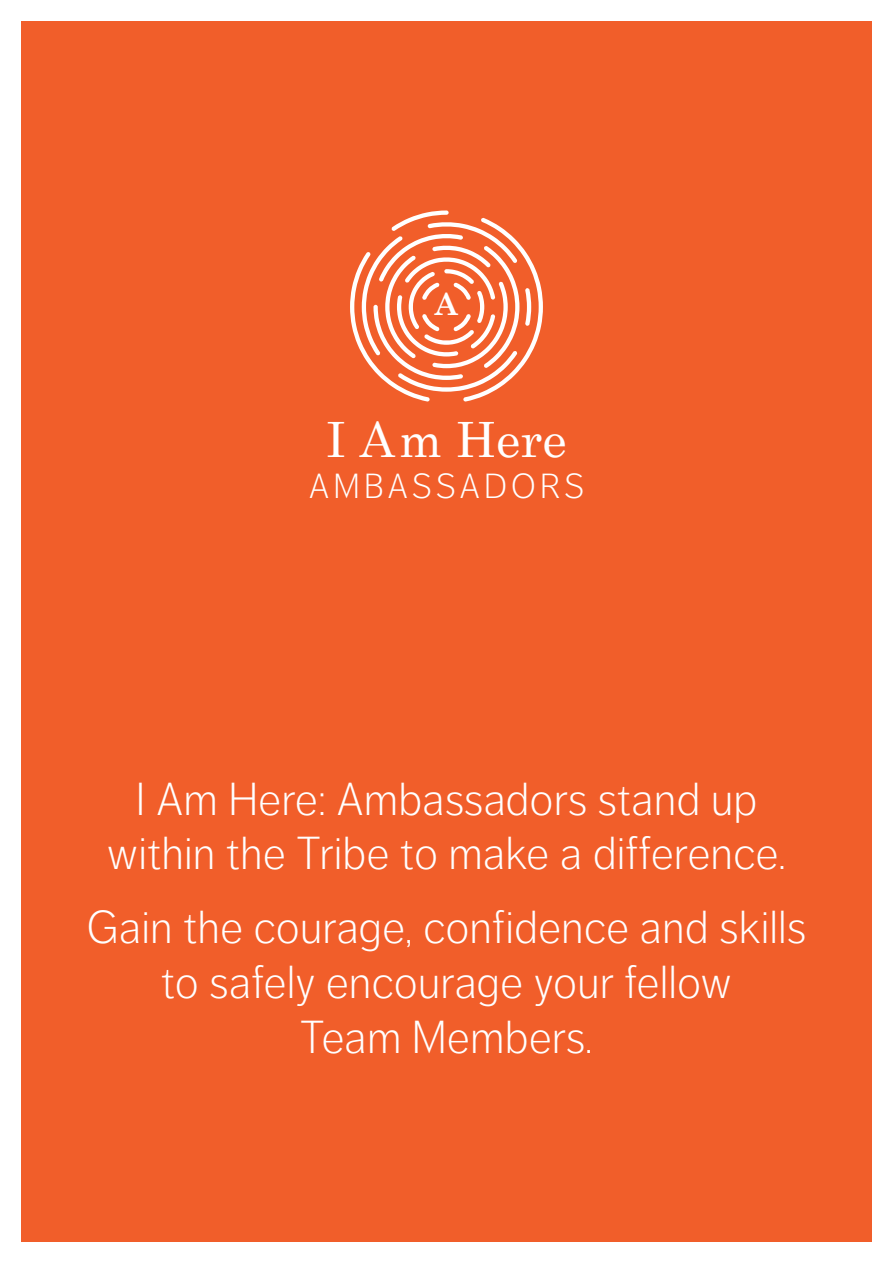
<style>
.page{position:relative;width:893px;height:1263px;background:#fff}
.page>*{position:absolute;margin:0;border:0;box-sizing:border-box;transform-origin:0 0}
.t1{font:48.75px "Century Schoolbook";color:#fff}
.t2{font:300 45.75px "Dagny Pro";color:#fff}
.t3{font:300 34.5px "Dagny Pro";letter-spacing:.115em;color:#fff}
.t4{font:700 30.53px "Century Schoolbook";color:#fff}
</style>
<div class="page">
<div style="left:21px;top:21px;width:851px;height:1221px;background:#f15e2a"></div>
<svg style="left:350px;top:210px;width:193px;height:191px"></svg>
<p class="t4" style="left:435px;top:285px;width:25px">A</p>
<p class="t1" style="left:326px;top:409px;width:242px">I Am Here</p>
<p class="t3" style="left:309px;top:467px;width:277px">AMBASSADORS</p>
<p class="t2" style="left:136px;top:773px;width:623px">I Am Here: Ambassadors stand up</p>
<p class="t2" style="left:107px;top:828px;width:681px">within the Tribe to make a difference.</p>
<p class="t2" style="left:87px;top:901px;width:721px">Gain the courage, confidence and skills</p>
<p class="t2" style="left:161px;top:956px;width:573px">to safely encourage your fellow</p>
<p class="t2" style="left:300px;top:1011px;width:294px">Team Members.</p>
</div>
